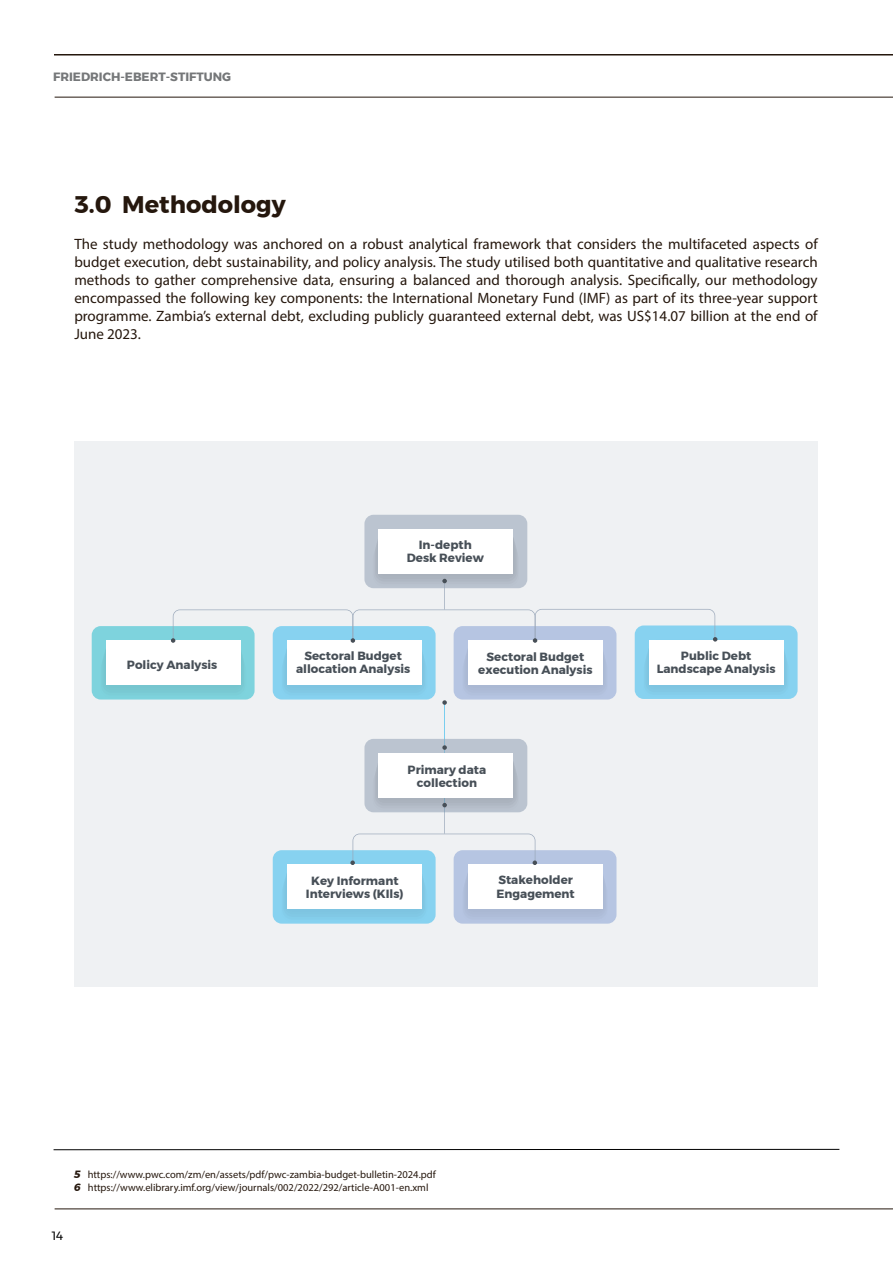
<style>
.page{position:relative;width:893px;height:1263px;background:#fff}
.page>*{position:absolute;margin:0;border:0;box-sizing:border-box;transform-origin:0 0}
.t1{font:700 24px "Gontserrat";color:#25170d}
.t2{font:15px/18px "Myriad Pro";color:#25170d;text-align:justify}
.t3{font:700 12px "Gontserrat";color:#757779}
.t4{font:12px "Gontserrat";color:#000}
.t5{font:700 11.85px/13.2px "Gontserrat";color:#474f57;text-align:center}
.t6{font:10.5px/12.6px "Myriad Pro";color:#25170d}
.s1{font-family:"Gontserrat";font-weight:700;font-style:italic}
</style>
<div class="page">
<hr style="left:54px;top:54px;width:839px;height:2px;background:#25170d">
<hr style="left:55px;top:97px;width:838px;height:1px;background:#25170d">
<hr style="left:55px;top:1208px;width:838px;height:1px;background:#25170d">
<hr style="left:54px;top:1149px;width:785px;height:1px;background:#000">
<div style="left:74px;top:441px;width:744px;height:546px;background:#eff1f3"></div>
<div style="left:273px;top:626px;width:163px;height:73px;background:#87d2f0;border-radius:9px"></div>
<div style="left:454px;top:626px;width:162px;height:73px;background:#b6c5e2;border-radius:9px"></div>
<div style="left:364px;top:515px;width:163px;height:73px;background:#bbc4d0;border-radius:9px"></div>
<div style="left:92px;top:626px;width:163px;height:73px;background:#7ed3dd;border-radius:9px"></div>
<div style="left:375px;top:541px;width:142px;height:41px;background:#aeb7c2;border-radius:9px"></div>
<div style="left:376px;top:537px;width:139px;height:42px;background:#abb3be;border-radius:9px"></div>
<div style="left:378px;top:533px;width:136px;height:43px;background:#a9b1bc;border-radius:8px"></div>
<div style="left:379px;top:529px;width:134px;height:45px;background:#fff"></div>
<div style="left:101px;top:656px;width:144px;height:39px;background:#7bced7;border-radius:10px"></div>
<div style="left:102px;top:652px;width:142px;height:41px;background:#78c9d3;border-radius:9px"></div>
<div style="left:104px;top:648px;width:139px;height:42px;background:#77c7d0;border-radius:9px"></div>
<div style="left:105px;top:644px;width:136px;height:44px;background:#76c5cf;border-radius:8px"></div>
<div style="left:106px;top:640px;width:134px;height:45px;background:#fff"></div>
<div style="left:282px;top:656px;width:144px;height:39px;background:#83cdea;border-radius:10px"></div>
<div style="left:283px;top:652px;width:142px;height:41px;background:#81c8e5;border-radius:9px"></div>
<div style="left:285px;top:648px;width:139px;height:42px;background:#7fc6e2;border-radius:9px"></div>
<div style="left:286px;top:644px;width:136px;height:44px;background:#7ec4e1;border-radius:8px"></div>
<div style="left:287px;top:640px;width:134px;height:45px;background:#fff"></div>
<div style="left:463px;top:656px;width:144px;height:39px;background:#b1c0dc;border-radius:10px"></div>
<div style="left:464px;top:652px;width:142px;height:41px;background:#aebcd8;border-radius:9px"></div>
<div style="left:465px;top:648px;width:140px;height:42px;background:#acbad5;border-radius:9px"></div>
<div style="left:467px;top:644px;width:136px;height:44px;background:#aab8d3;border-radius:8px"></div>
<div style="left:468px;top:640px;width:134px;height:45px;background:#fff"></div>
<div style="left:635px;top:625px;width:163px;height:74px;background:#87d2f0;border-radius:9px"></div>
<div style="left:644px;top:655px;width:144px;height:40px;background:#83cdea;border-radius:10px"></div>
<div style="left:645px;top:652px;width:142px;height:40px;background:#81c8e5;border-radius:9px"></div>
<div style="left:647px;top:648px;width:139px;height:42px;background:#7fc6e2;border-radius:9px"></div>
<div style="left:648px;top:644px;width:136px;height:43px;background:linear-gradient(to right,#fff,#fff);border-radius:8px"></div>
<div style="left:649px;top:640px;width:134px;height:44px;background:#fff"></div>
<svg style="left:171px;top:579px;width:546px;height:64px"></svg>
<div style="left:273px;top:850px;width:163px;height:74px;background:#87d2f0;border-radius:9px"></div>
<div style="left:454px;top:850px;width:162px;height:74px;background:#b6c5e2;border-radius:9px"></div>
<div style="left:282px;top:880px;width:144px;height:40px;background:#83cdea;border-radius:10px"></div>
<div style="left:283px;top:876px;width:142px;height:41px;background:#81c8e5;border-radius:9px"></div>
<div style="left:285px;top:872px;width:139px;height:42px;background:#7fc6e2;border-radius:9px"></div>
<div style="left:286px;top:868px;width:136px;height:44px;background:#7ec4e1;border-radius:8px"></div>
<div style="left:287px;top:865px;width:134px;height:44px;background:#fff"></div>
<div style="left:463px;top:880px;width:144px;height:40px;background:#b1c0dc;border-radius:10px"></div>
<div style="left:464px;top:876px;width:142px;height:41px;background:#aebcd8;border-radius:9px"></div>
<div style="left:465px;top:872px;width:140px;height:42px;background:#acbad5;border-radius:9px"></div>
<div style="left:467px;top:868px;width:136px;height:44px;background:#aab8d3;border-radius:8px"></div>
<div style="left:468px;top:865px;width:134px;height:44px;background:#fff"></div>
<svg style="left:350px;top:700px;width:187px;height:165px"></svg>
<p class="t3" style="left:53px;top:67px;width:180px">FRIEDRICH-EBERT-STIFTUNG</p>
<h1 class="t1" style="left:74px;top:185px;width:213px">3.0 Methodology</h1>
<p class="t2" style="left:74px;top:235px;width:745px">The study methodology was anchored on a robust analytical framework that considers the multifaceted aspects of budget execution, debt sustainability, and policy analysis. The study utilised both quantitative and qualitative research methods to gather comprehensive data, ensuring a balanced and thorough analysis. Specifically, our methodology encompassed the following key components: the International Monetary Fund (IMF) as part of its three-year support programme. Zambia’s external debt, excluding publicly guaranteed external debt, was US$14.07 billion at the end of June 2023.</p>
<p class="t5" style="left:407px;top:538px;width:79px">In-depth<br>Desk Review</p>
<p class="t5" style="left:127px;top:659px;width:92px">Policy Analysis</p>
<p class="t5" style="left:296px;top:649px;width:116px">Sectoral Budget allocation Analysis</p>
<p class="t5" style="left:478px;top:650px;width:116px">Sectoral Budget execution Analysis</p>
<p class="t5" style="left:657px;top:649px;width:120px">Public Debt<br>Landscape Analysis</p>
<p class="t5" style="left:408px;top:763px;width:80px">Primary data collection</p>
<p class="t5" style="left:306px;top:874px;width:99px">Key Informant<br>Interviews (KIls)</p>
<p class="t5" style="left:496px;top:874px;width:80px;text-align:left">Stakeholder<br>Engagement</p>
<p class="t6" style="left:74px;top:1168px;width:363px"><span class="s1">5</span> https://www.pwc.com/zm/en/assets/pdf/pwc-zambia-budget-bulletin-2024.pdf<br><span class="s1">6</span> https://www.elibrary.imf.org/view/journals/002/2022/292/article-A001-en.xml</p>
<p class="t4" style="left:52px;top:1226px;width:13px">14</p>
</div>
